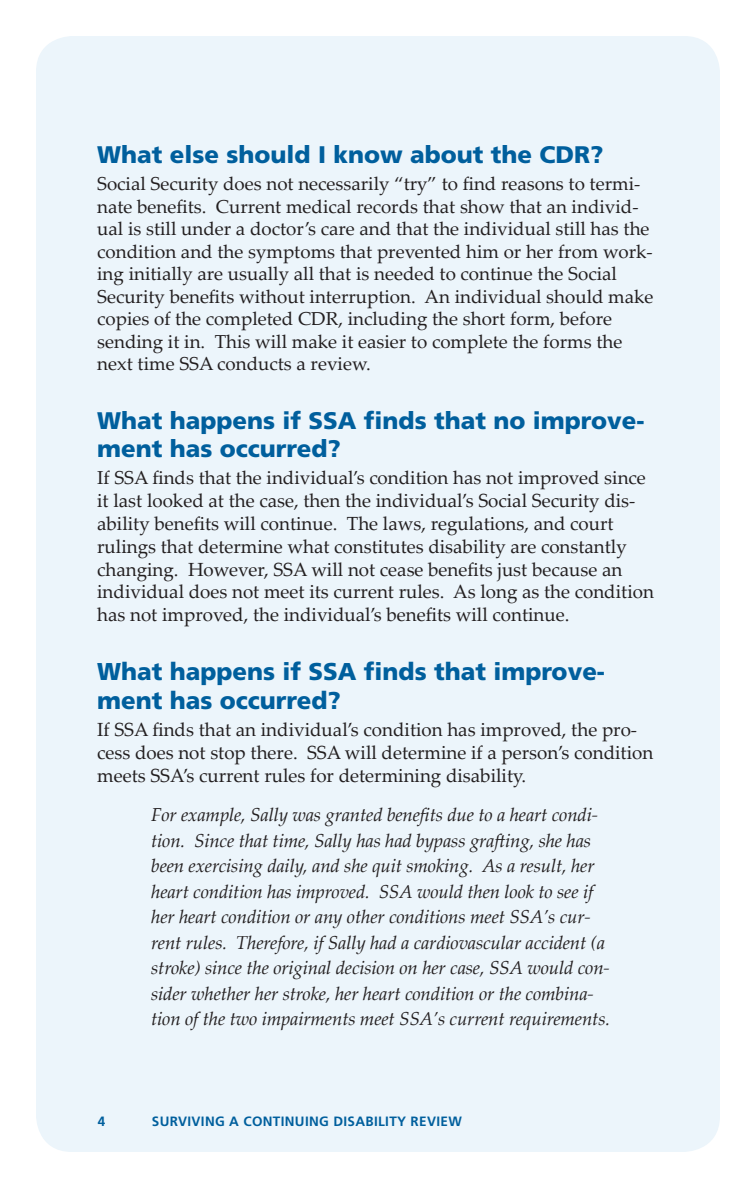
<style>
.page{position:relative;width:756px;height:1188px;background:#fff}
.page>*{position:absolute;margin:0;border:0;box-sizing:border-box;transform-origin:0 0}
.t1{font:900 24.3px/29.2px "Frutiger";color:#005f9d}
.t2{font:900 24px/28.8px "Frutiger";color:#005f9d}
.t3{font:19.05px/22.8px "Palatino Linotype";color:#231f20}
.t4{font:18.75px/22.5px "Palatino Linotype";color:#231f20}
.t5{font:italic 18.75px/25.5px "Palatino Linotype";letter-spacing:-.01em;color:#231f20}
.t6{font:700 13.5px "Frutiger";letter-spacing:.025em;color:#005f9d}
</style>
<div class="page">
<div style="left:36px;top:36px;width:684px;height:1116px;background:#ecf5fb;border-radius:36px"></div>
<p class="t2" style="left:97px;top:140px;width:508px">What else should I know about the CDR?</p>
<p class="t4" style="left:97px;top:172px;width:558px">Social Security does not necessarily “try” to find reasons to termi&shy;nate benefits. Current medical records that show that an individ&shy;ual is still under a doctor’s care and that the individual still has the condition and the symptoms that prevented him or her from work&shy;ing initially are usually all that is needed to continue the Social Security benefits without interruption. An individual should make copies of the completed CDR, including the short form, before sending it in. This will make it easier to complete the forms the next time SSA conducts a review.</p>
<p class="t2" style="left:97px;top:406px;width:549px">What happens if SSA finds that no improve&shy;ment has occurred?</p>
<p class="t4" style="left:97px;top:466px;width:550px">If SSA finds that the individual’s condition has not improved since</p>
<p class="t3" style="left:97px;top:489px;width:558px">it last looked at the case, then the individual’s Social Security dis&shy;ability benefits will continue. The laws, regulations, and court rulings that determine what constitutes disability are constantly changing. However, SSA will not cease benefits just because an individual does not meet its current rules. As long as the condition has not improved, the individual’s benefits will continue.</p>
<p class="t1" style="left:97px;top:657px;width:509px">What happens if SSA finds that improve&shy;ment has occurred?</p>
<p class="t3" style="left:97px;top:718px;width:558px">If SSA finds that an individual’s condition has improved, the pro&shy;cess does not stop there. SSA will determine if a person’s condition meets SSA’s current rules for determining disability.</p>
<p class="t5" style="left:151px;top:801px;width:460px">For example, Sally was granted benefits due to a heart condi&shy;tion. Since that time, Sally has had bypass grafting, she has been exercising daily, and she quit smoking. As a result, her heart condition has improved. SSA would then look to see if her heart condition or any other conditions meet SSA’s cur&shy;rent rules. Therefore, if Sally had a cardiovascular accident (a stroke) since the original decision on her case, SSA would con&shy;sider whether her stroke, her heart condition or the combina&shy;tion of the two impairments meet SSA’s current requirements.</p>
<p class="t6" style="left:98px;top:1114px;width:9px">45</p>
<p class="t6" style="left:152px;top:1114px;width:311px">SURVIVING A CONTINUING DISABILITY REVIEW</p>
</div>
